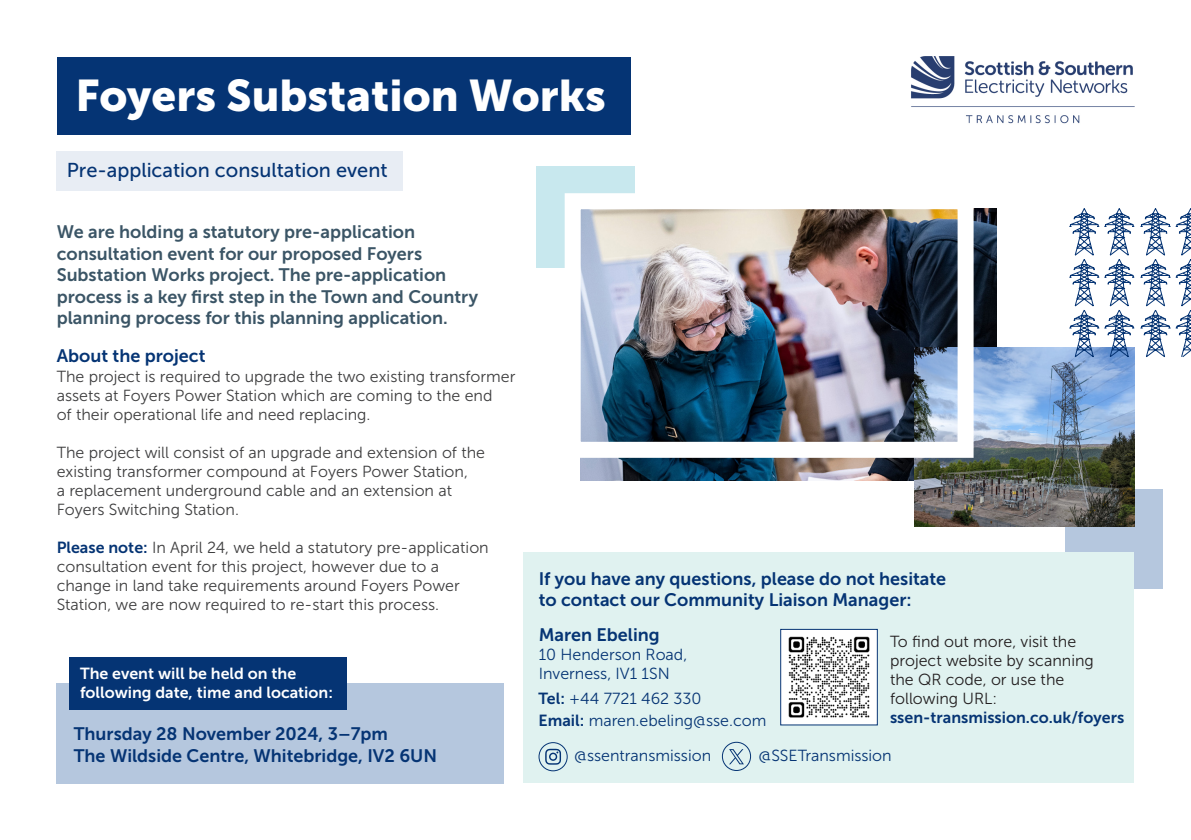
<style>
.page{position:relative;width:1191px;height:840px;background:#fff}
.page>*{position:absolute;margin:0;border:0;box-sizing:border-box;transform-origin:0 0}
.t1{font:44px "Museo Sans 900";color:#fff}
.t2{font:20px "Museo Sans 500";color:#053474}
.t3{font:18px/21.6px "Museo Sans 700";color:#3b5566}
.t4{font:18px/21.8px "Museo Sans 700";color:#053474}
.t5{font:16px/19px "Museo Sans 300";color:#3e3e3f}
.t6{font:16px/19px "Museo Sans 300";color:#053474}
.t7{font:16px/19px "Museo Sans 300";color:#231f20}
.t8{font:16px/19px "Museo Sans 700";color:#fff}
.t9{font:16px "Museo Sans 700";color:#053474}
.s1{font-family:"Museo Sans 700";color:#053474}
.s2{font-family:"Museo Sans 700"}
</style>
<div class="page">
<div style="left:1065px;top:489px;width:97px;height:99px;background:#b5c7de"></div>
<div style="left:536px;top:166px;width:99px;height:101px;background:#c8e8ee"></div>
<img style="left:580px;top:208px;width:417px;height:272px">
<div style="left:57px;top:57px;width:573px;height:77px;background:#053474"></div>
<div style="left:57px;top:682px;width:447px;height:100px;background:#b5c7de"></div>
<div style="left:69px;top:656px;width:278px;height:52px;background:#053474"></div>
<img style="left:915px;top:347px;width:219px;height:179px">
<img style="left:911px;top:57px;width:223px;height:67px">
<div style="left:57px;top:151px;width:346px;height:39px;background:#e8edf4"></div>
<div style="left:523px;top:552px;width:611px;height:230px;background:#e0f2f0"></div>
<div style="left:539px;top:741px;width:28px;height:29px;border:1px solid #053474;border-radius:50%"></div>
<div style="left:722px;top:741px;width:29px;height:29px;border:1px solid #053474;border-radius:50%"></div>
<svg style="left:545px;top:748px;width:16px;height:16px"></svg>
<svg style="left:729px;top:749px;width:15px;height:14px"></svg>
<img style="left:782px;top:630px;width:93px;height:93px">
<div style="left:780px;top:628px;width:97px;height:97px;border:1px solid #053474"></div>
<div style="left:564px;top:193px;width:409px;height:264px;border:16px solid #fff"></div>
<svg style="left:1068px;top:208px;width:123px;height:149px"></svg>
<h1 class="t1" style="left:75px;top:70px;width:532px">Foyers Substation Works</h1>
<p class="t2" style="left:67px;top:159px;width:322px">Pre-application consultation event</p>
<p class="t3" style="left:57px;top:221px;width:423px">We are holding a statutory pre-application consultation event for our proposed Foyers Substation Works project. The pre-application process is a key first step in the Town and Country planning process for this planning application.</p>
<p class="t4" style="left:57px;top:345px;width:150px">About the project</p>
<p class="t5" style="left:57px;top:366px;width:460px">The project is required to upgrade the two existing transformer assets at Foyers Power Station which are coming to the end<br>of their operational life and need replacing.</p>
<p class="t5" style="left:57px;top:442px;width:430px">The project will consist of an upgrade and extension of the existing transformer compound at Foyers Power Station,<br>a replacement underground cable and an extension at Foyers Switching Station.</p>
<p class="t5" style="left:57px;top:537px;width:433px"><span class="s1">Please note:</span> In April 24, we held a statutory pre-application consultation event for this project, however due to a change in land take requirements around Foyers Power Station, we are now required to re-start this process.</p>
<p class="t8" style="left:80px;top:663px;width:254px">The event will be held on the following date, time and location:</p>
<p class="t4" style="left:74px;top:722px;width:365px">Thursday 28 November 2024, 3–7pm<br>The Wildside Centre, Whitebridge, IV2 6UN</p>
<p class="t4" style="left:539px;top:567px;width:409px;line-height:21px">If you have any questions, please do not hesitate to contact our Community Liaison Manager:</p>
<p class="t4" style="left:539px;top:623px;width:123px">Maren Ebeling</p>
<p class="t6" style="left:539px;top:645px;width:150px">10 Henderson Road,<br>Inverness, IV1 1SN</p>
<p class="t6" style="left:574px;top:703px;width:194px;line-height:34.6px;text-indent:-36px"><span class="s2">Email:</span> maren.ebeling@sse.com @ssentransmission</p>
<p class="t7" style="left:890px;top:631px;width:205px">To find out more, visit the project website by scanning the QR code, or use the following URL:</p>
<p class="t9" style="left:890px;top:707px;width:236px">ssen-transmission.co.uk/foyers</p>
<p class="t6" style="left:538px;top:688px;width:164px"><span class="s2">Tel:</span> +44 7721 462 330</p>
<p class="t6" style="left:758px;top:745px;width:135px">@SSETransmission</p>
</div>
